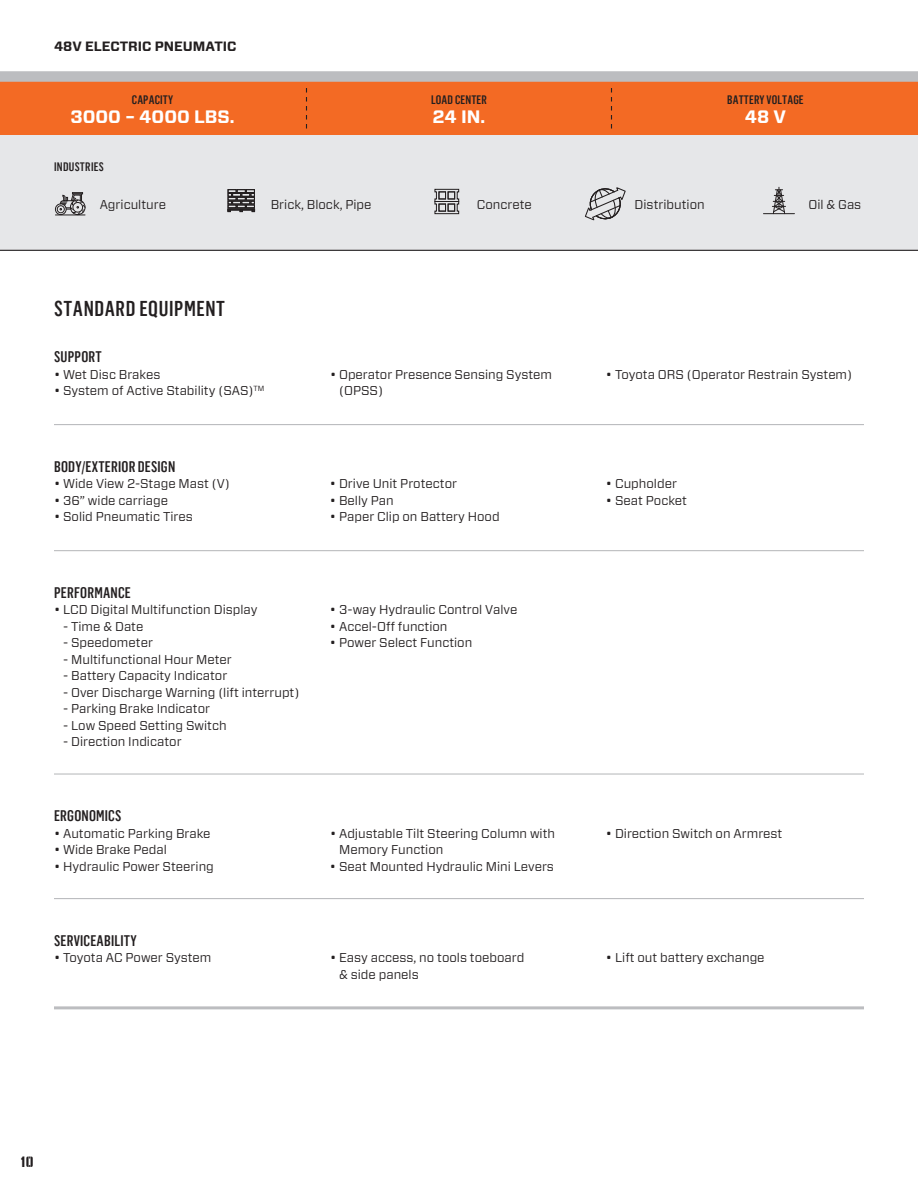
<style>
.page{position:relative;width:918px;height:1188px;background:#fff}
.page>*{position:absolute;margin:0;border:0;box-sizing:border-box;transform-origin:0 0}
.body_copy{font:500 21px "Flama Condensed";letter-spacing:.03em;color:#231f20}
.t1{font:700 18px "Forza";color:#fff}
.t2{font:500 15px "Flama Condensed";letter-spacing:.015em;color:#231f20}
.t3{font:15px "Numbers Prospekt";color:#231f20}
.t4{font:700 13.5px "Forza";color:#231f20}
.t5{font:12.75px/16.5px "Forza";color:#231f20}
.body_copy-2{font:500 12px "Flama Condensed";letter-spacing:.01em;color:#231f20}
</style>
<div class="page">
<div style="left:0;top:135px;width:918px;height:115px;background:#e6e7e9"></div>
<hr style="left:0;top:250px;width:918px;height:1px;background:#231f20">
<svg style="left:0;top:71px;width:918px;height:64px;background:#e9783e"></svg>
<div style="left:55px;top:203px;width:12px;height:12px;border:1px solid #231f20;border-radius:50%"></div>
<div style="left:57px;top:205px;width:8px;height:8px;border:1px solid #231f20;border-radius:50%"></div>
<hr style="left:55px;top:215px;width:30px;height:1px;background:#231f20">
<svg style="left:60px;top:192px;width:26px;height:24px"></svg>
<svg style="left:434px;top:189px;width:25px;height:25px"></svg>
<div style="left:439px;top:204px;width:7px;height:8px;border:1px solid #231f20"></div>
<div style="left:448px;top:204px;width:7px;height:8px;border:1px solid #231f20"></div>
<hr style="left:54px;top:424px;width:810px;height:1px;background:#bcbdc0">
<hr style="left:54px;top:550px;width:810px;height:1px;background:#bcbdc0">
<hr style="left:54px;top:773px;width:810px;height:2px;background:#bcbdc0">
<hr style="left:54px;top:898px;width:810px;height:1px;background:#bcbdc0">
<svg style="left:228px;top:189px;width:27px;height:23px"></svg>
<hr style="left:54px;top:1006px;width:810px;height:3px;background:#bcbdc0">
<svg style="left:772px;top:187px;width:14px;height:28px"></svg>
<hr style="left:763px;top:213px;width:31px;height:1px;background:#231f20">
<svg style="left:585px;top:187px;width:41px;height:33px"></svg>
<p class="t4" style="left:54px;top:37px;width:184px">48V ELECTRIC PNEUMATIC</p>
<p class="body_copy-2" style="left:132px;top:92px;width:43px">CAPACITY</p>
<p class="t1" style="left:70px;top:105px;width:166px">3000 – 4000 LBS.</p>
<p class="body_copy-2" style="left:431px;top:92px;width:57px">LOAD CENTER</p>
<p class="t1" style="left:433px;top:105px;width:54px">24 IN.</p>
<p class="body_copy-2" style="left:727px;top:92px;width:78px">BATTERY VOLTAGE</p>
<p class="t1" style="left:745px;top:105px;width:43px">48 V</p>
<p class="body_copy-2" style="left:54px;top:159px;width:51px">INDUSTRIES</p>
<p class="t5" style="left:100px;top:196px;width:68px">Agriculture</p>
<p class="t5" style="left:477px;top:196px;width:57px">Concrete</p>
<p class="t5" style="left:271px;top:196px;width:102px">Brick, Block, Pipe</p>
<p class="t5" style="left:635px;top:196px;width:72px">Distribution</p>
<p class="t5" style="left:808px;top:196px;width:54px">Oil &amp; Gas</p>
<p class="body_copy" style="left:54px;top:295px;width:172px">STANDARD EQUIPMENT</p>
<p class="t2" style="left:54px;top:348px;width:49px">SUPPORT</p>
<p class="t5" style="left:54px;top:366px;width:108px">• Wet Disc Brakes</p>
<p class="t5" style="left:54px;top:382px;width:212px">• System of Active Stability (SAS)<sup>TM</sup></p>
<p class="t2" style="left:54px;top:457px;width:123px">BODY/EXTERIOR DESIGN</p>
<p class="t5" style="left:54px;top:475px;width:177px">• Wide View 2-Stage Mast (V)</p>
<p class="t5" style="left:54px;top:492px;width:116px">• 36” wide carriage</p>
<p class="t5" style="left:54px;top:508px;width:140px">• Solid Pneumatic Tires</p>
<p class="t2" style="left:54px;top:583px;width:78px">PERFORMANCE</p>
<p class="t5" style="left:54px;top:601px;width:205px">• LCD Digital Multifunction Display</p>
<p class="t5" style="left:63px;top:618px;width:82px">- Time &amp; Date</p>
<p class="t5" style="left:63px;top:634px;width:91px">- Speedometer</p>
<p class="t5" style="left:63px;top:651px;width:170px">- Multifunctional Hour Meter</p>
<p class="t5" style="left:63px;top:667px;width:166px">- Battery Capacity Indicator</p>
<p class="t5" style="left:63px;top:684px;width:238px">- Over Discharge Warning (lift interrupt)</p>
<p class="t5" style="left:63px;top:700px;width:149px">- Parking Brake Indicator</p>
<p class="t5" style="left:63px;top:717px;width:165px">- Low Speed Setting Switch</p>
<p class="t5" style="left:63px;top:733px;width:120px">- Direction Indicator</p>
<p class="t2" style="left:54px;top:806px;width:69px">ERGONOMICS</p>
<p class="t5" style="left:54px;top:825px;width:158px">• Automatic Parking Brake</p>
<p class="t5" style="left:54px;top:841px;width:114px">• Wide Brake Pedal</p>
<p class="t5" style="left:54px;top:858px;width:161px">• Hydraulic Power Steering</p>
<p class="t5" style="left:339px;top:366px;width:214px;text-indent:-9px">• Operator Presence Sensing System (OPSS)</p>
<p class="t5" style="left:606px;top:366px;width:248px">• Toyota ORS (Operator Restrain System)</p>
<p class="t5" style="left:330px;top:475px;width:129px">• Drive Unit Protector</p>
<p class="t5" style="left:330px;top:492px;width:65px">• Belly Pan</p>
<p class="t5" style="left:330px;top:508px;width:171px">• Paper Clip on Battery Hood</p>
<p class="t5" style="left:330px;top:601px;width:189px">• 3-way Hydraulic Control Valve</p>
<p class="t5" style="left:330px;top:618px;width:119px">• Accel-Off function</p>
<p class="t5" style="left:330px;top:634px;width:144px">• Power Select Function</p>
<p class="t5" style="left:606px;top:475px;width:72px">• Cupholder</p>
<p class="t5" style="left:606px;top:492px;width:83px">• Seat Pocket</p>
<p class="t5" style="left:339px;top:825px;width:218px;text-indent:-9px">• Adjustable Tilt Steering Column with<br>Memory Function</p>
<p class="t5" style="left:330px;top:858px;width:225px">• Seat Mounted Hydraulic Mini Levers</p>
<p class="t5" style="left:606px;top:825px;width:178px">• Direction Switch on Armrest</p>
<p class="t2" style="left:54px;top:931px;width:84px">SERVICEABILITY</p>
<p class="t5" style="left:54px;top:949px;width:159px">• Toyota AC Power System</p>
<p class="t5" style="left:339px;top:949px;width:187px;text-indent:-9px">• Easy access, no tools toeboard &amp; side panels</p>
<p class="t5" style="left:606px;top:949px;width:160px">• Lift out battery exchange</p>
<p class="t3" style="left:21px;top:1154px;width:14px">10</p>
</div>
